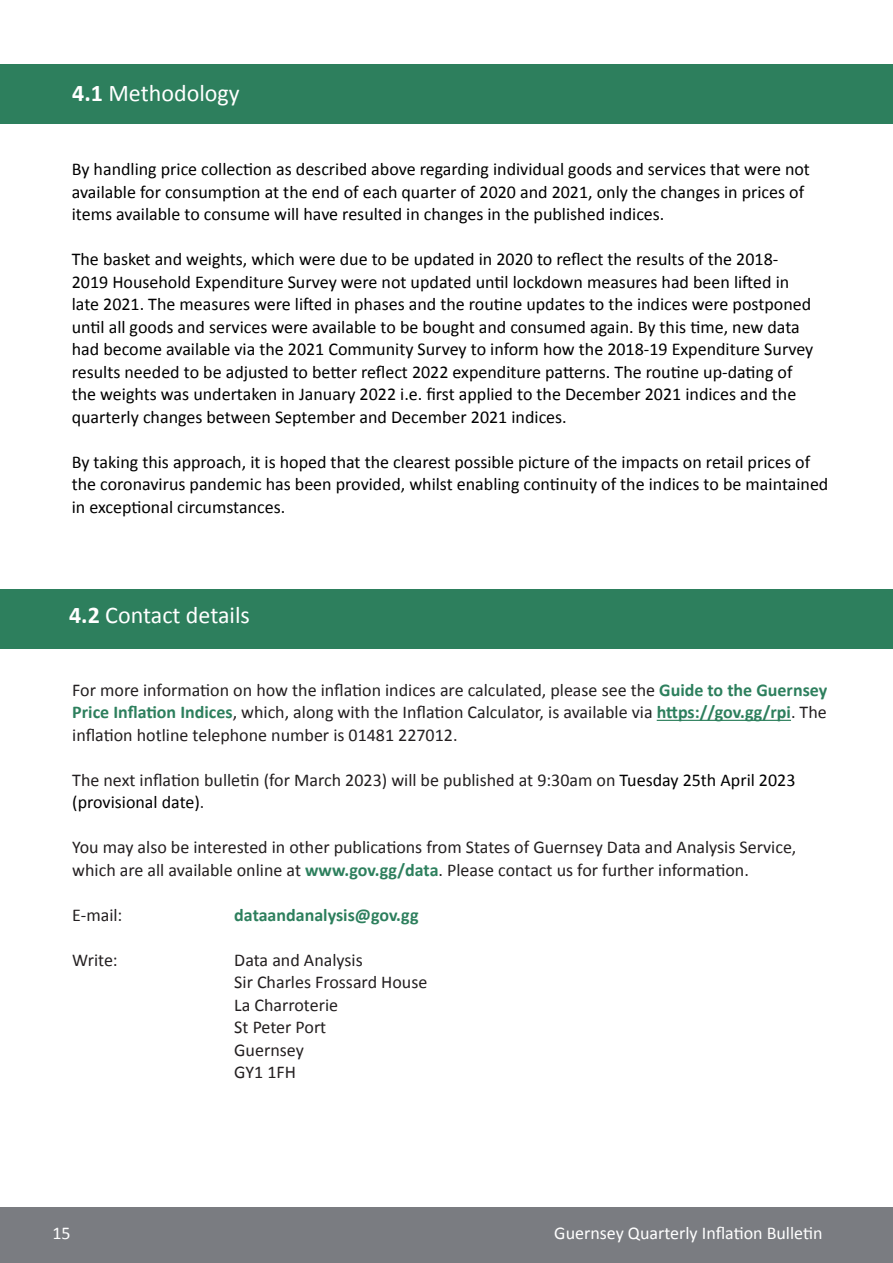
<style>
.page{position:relative;width:893px;height:1263px;background:#fff}
.page>*{position:absolute;margin:0;border:0;box-sizing:border-box;transform-origin:0 0}
.Heading_One{font:24px "Calibri";color:#fff}
.Main_Text{font:18px/22.5px "Calibri";color:#000}
.Main_Text-2{font:18px/22.5px "Calibri";color:#231f20}
.t1{font:18px "Calibri";color:#fff}
.Main_Text-3{font:700 18px "Calibri";color:#2d7f5d}
.s1{font-weight:700}
.s2{font-weight:700;color:#2d7f5d}
.s3{color:#000}
</style>
<div class="page">
<div style="left:0;top:1208px;width:893px;height:55px;background:#7a7c81"></div>
<div style="left:0;top:64px;width:893px;height:59px;background:#2d7f5d"></div>
<div style="left:0;top:589px;width:892px;height:60px;background:#2d7f5d"></div>
<hr style="left:657px;top:720px;width:134px;height:1px;background:#2d7f5d">
<p class="Heading_One" style="left:72px;top:76px;width:169px"><span class="s1">4.1</span> Methodology</p>
<p class="Main_Text" style="left:72px;top:157px;width:740px">By handling price collection as described above regarding individual goods and services that were not available for consumption at the end of each quarter of 2020 and 2021, only the changes in prices of items available to consume will have resulted in changes in the published indices.</p>
<p class="Main_Text" style="left:72px;top:247px;width:743px">The basket and weights, which were due to be updated in 2020 to reflect the results of the 2018- 2019 Household Expenditure Survey were not updated until lockdown measures had been lifted in late 2021. The measures were lifted in phases and the routine updates to the indices were postponed until all goods and services were available to be bought and consumed again. By this time, new data had become available via the 2021 Community Survey to inform how the 2018-19 Expenditure Survey results needed to be adjusted to better reflect 2022 expenditure patterns. The routine up-dating of the weights was undertaken in January 2022 i.e. first applied to the December 2021 indices and the quarterly changes between September and December 2021 indices.</p>
<p class="Main_Text" style="left:72px;top:450px;width:758px">By taking this approach, it is hoped that the clearest possible picture of the impacts on retail prices of the coronavirus pandemic has been provided, whilst enabling continuity of the indices to be maintained in exceptional circumstances.</p>
<p class="Heading_One" style="left:69px;top:598px;width:182px"><span class="s1">4.2</span> Contact details</p>
<p class="Main_Text-2" style="left:72px;top:678px;width:756px;text-align:justify">For more information on how the inflation indices are calculated, please see the <span class="s2">Guide to the Guernsey Price Inflation Indices</span>, which, along with the Inflation Calculator, is available via <span class="s2">https://gov.gg/rpi</span>. The inflation hotline telephone number is 01481 227012.</p>
<p class="Main_Text-2" style="left:72px;top:768px;width:725px">The next inflation bulletin (for March 2023) will be published at 9:30am on <span class="s3">Tuesday 25th April 2023 (provisional date)</span>.</p>
<p class="Main_Text-2" style="left:72px;top:836px;width:726px">You may also be interested in other publications from States of Guernsey Data and Analysis Service, which are all available online at <span class="s2">www.gov.gg/data</span>. Please contact us for further information.</p>
<p class="Main_Text-2" style="left:72px;top:903px;width:52px">E-mail:</p>
<p class="Main_Text-3" style="left:234px;top:902px;width:186px">dataandanalysis@gov.gg</p>
<p class="Main_Text-2" style="left:72px;top:948px;width:47px">Write:</p>
<p class="Main_Text-2" style="left:234px;top:948px;width:130px">Data and Analysis</p>
<p class="Main_Text-2" style="left:234px;top:971px;width:195px">Sir Charles Frossard House</p>
<p class="Main_Text-2" style="left:234px;top:993px;width:105px">La Charroterie</p>
<p class="Main_Text-2" style="left:234px;top:1016px;width:94px">St Peter Port</p>
<p class="Main_Text-2" style="left:234px;top:1038px;width:71px">Guernsey</p>
<p class="Main_Text-2" style="left:234px;top:1061px;width:63px">GY1 1FH</p>
<p class="t1" style="left:52px;top:1220px;width:20px">15</p>
<p class="t1" style="left:554px;top:1220px;width:270px">Guernsey Quarterly Inflation Bulletin</p>
</div>
